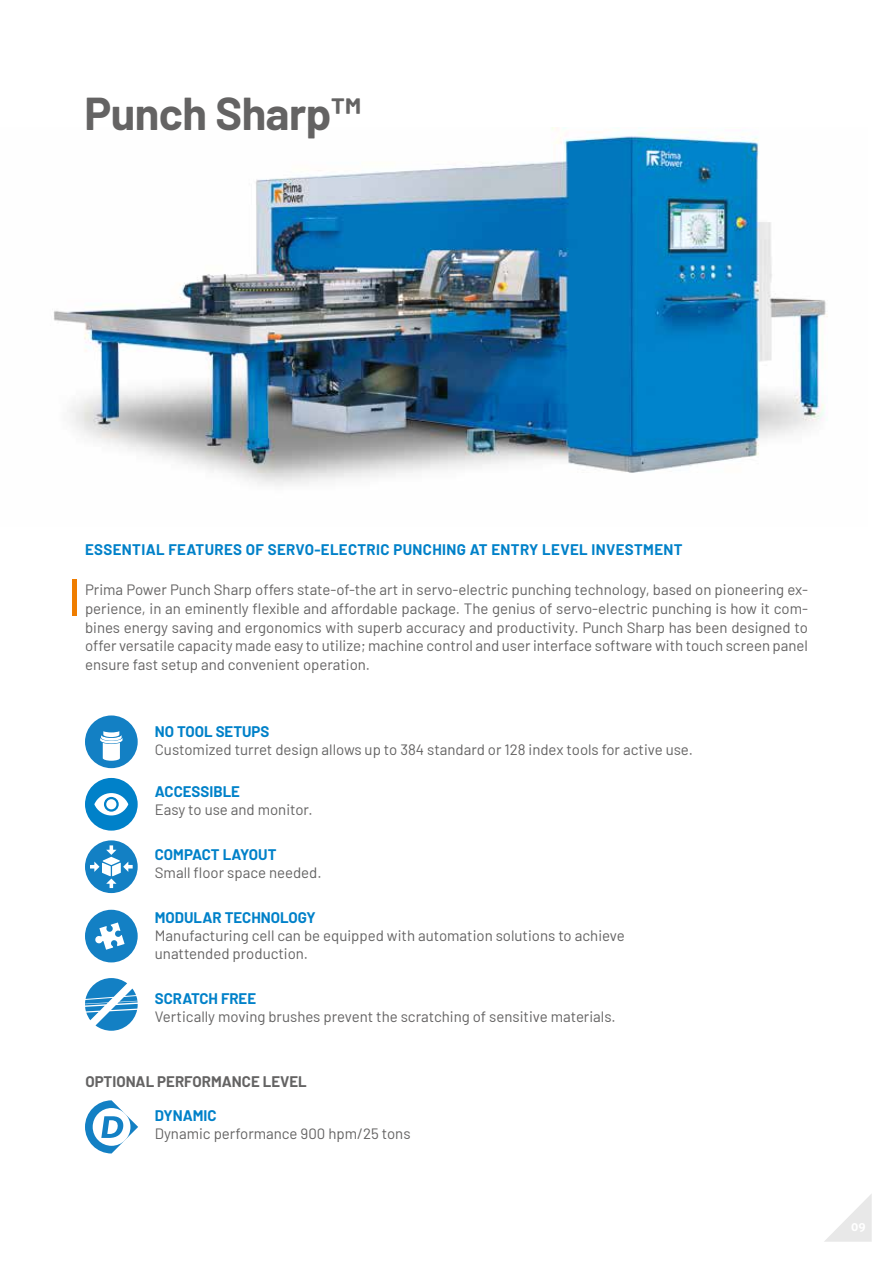
<style>
.page{position:relative;width:893px;height:1263px;background:#fff}
.page>*{position:absolute;margin:0;border:0;box-sizing:border-box;transform-origin:0 0}
.t1{font:700 45px "Barlow";letter-spacing:-.01em;color:#646363}
.t2{font:15px/18.8px "Barlow";color:#646363;text-align:justify}
.t3{font:700 15px "Barlow";color:#0081c9}
.t4{font:700 15px "Barlow";letter-spacing:.025em;color:#0081c9}
.t5{font:700 15px "Barlow";color:#646363}
.t6{font:700 12px "Aller";color:#fff}
</style>
<div class="page">
<svg style="left:824px;top:1194px;width:48px;height:48px"></svg>
<img style="left:53px;top:128px;width:775px;height:358px">
<div style="left:72px;top:580px;width:5px;height:36px;background:#ef7d00"></div>
<div style="left:85px;top:715px;width:53px;height:53px;background:#1380c4;border-radius:50%"></div>
<svg style="left:100px;top:731px;width:23px;height:30px"></svg>
<svg style="left:85px;top:778px;width:53px;height:53px"></svg>
<div style="left:85px;top:840px;width:53px;height:53px;background:#1380c4;border-radius:50%"></div>
<svg style="left:90px;top:845px;width:43px;height:43px"></svg>
<div style="left:85px;top:910px;width:53px;height:52px;background:#1380c4;border-radius:50%"></div>
<svg style="left:95px;top:922px;width:30px;height:28px"></svg>
<svg style="left:85px;top:978px;width:53px;height:53px"></svg>
<svg style="left:85px;top:1100px;width:53px;height:53px"></svg>
<h1 class="t1" style="left:84px;top:81px;width:278px">Punch Sharp™</h1>
<p class="t4" style="left:85px;top:539px;width:599px">ESSENTIAL FEATURES OF SERVO-ELECTRIC PUNCHING AT ENTRY LEVEL INVESTMENT</p>
<p class="t2" style="left:85px;top:579px;width:724px">Prima Power Punch Sharp offers state-of-the art in servo-electric punching technology, based on pioneering ex&shy;perience, in an eminently flexible and affordable package. The genius of servo-electric punching is how it com&shy;bines energy saving and ergonomics with superb accuracy and productivity. Punch Sharp has been designed to offer versatile capacity made easy to utilize; machine control and user interface software with touch screen panel ensure fast setup and convenient operation.</p>
<p class="t3" style="left:155px;top:721px;width:116px">NO TOOL SETUPS</p>
<p class="t2" style="left:155px;top:739px;width:539px">Customized turret design allows up to 384 standard or 128 index tools for active use.</p>
<p class="t3" style="left:155px;top:781px;width:87px">ACCESSIBLE</p>
<p class="t2" style="left:155px;top:799px;width:159px">Easy to use and monitor.</p>
<p class="t3" style="left:155px;top:844px;width:123px">COMPACT LAYOUT</p>
<p class="t2" style="left:155px;top:862px;width:168px">Small floor space needed.</p>
<p class="t3" style="left:155px;top:907px;width:163px">MODULAR TECHNOLOGY</p>
<p class="t2" style="left:155px;top:926px;width:471px;line-height:18px">Manufacturing cell can be equipped with automation solutions to achieve unattended production.</p>
<p class="t3" style="left:155px;top:988px;width:103px">SCRATCH FREE</p>
<p class="t2" style="left:155px;top:1006px;width:462px">Vertically moving brushes prevent the scratching of sensitive materials.</p>
<p class="t5" style="left:85px;top:1071px;width:223px">OPTIONAL PERFORMANCE LEVEL</p>
<p class="t3" style="left:155px;top:1105px;width:63px">DYNAMIC</p>
<p class="t2" style="left:155px;top:1123px;width:257px">Dynamic performance 900 hpm/25 tons</p>
<p class="t6" style="left:851px;top:1220px;width:16px">09</p>
</div>
